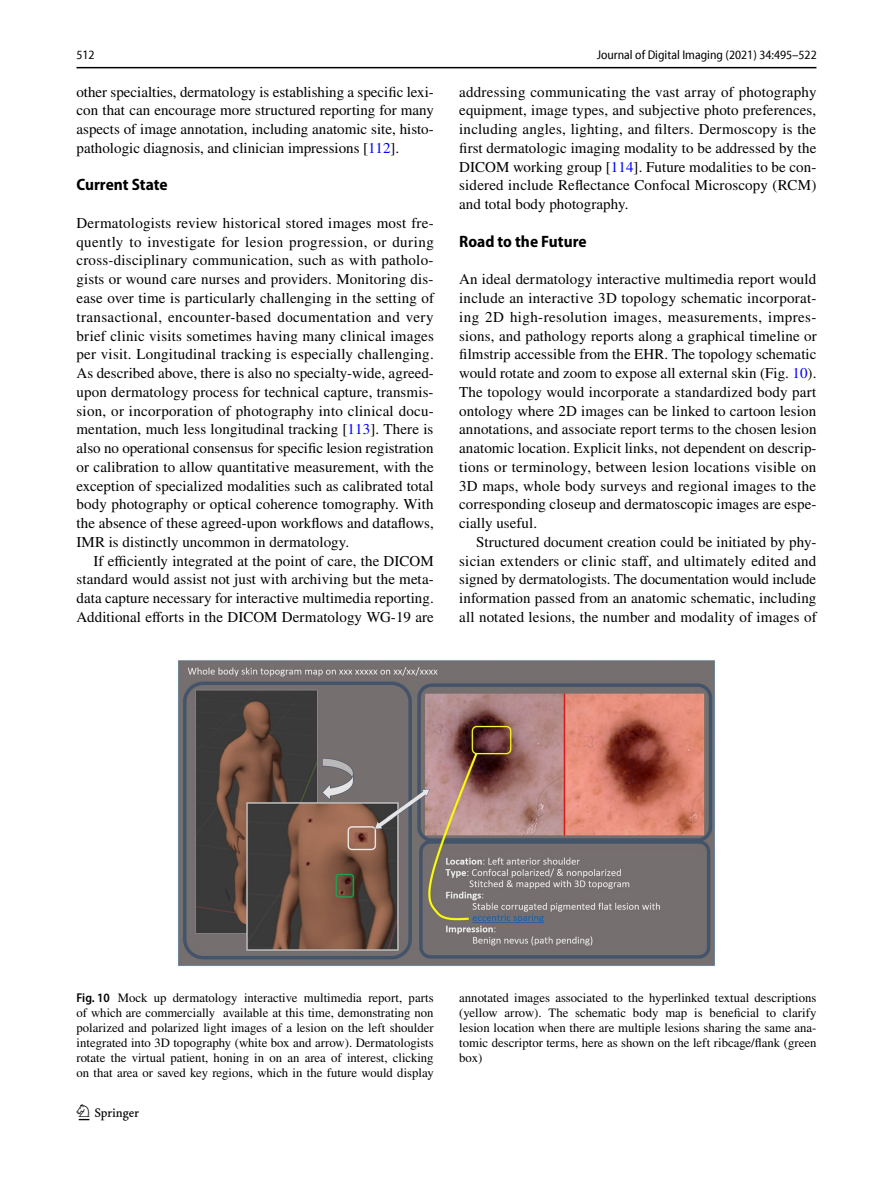
<style>
.page{position:relative;width:893px;height:1187px;background:#fff}
.page>*{position:absolute;margin:0;border:0;box-sizing:border-box;transform-origin:0 0}
.t1{font:22.5px "Springnew Regular 2";color:#000}
.t2{font:700 semi-condensed 16.5px "Myriad Pro";color:#000}
.t3{font:15px/18.8px "STIX";letter-spacing:.005em;color:#000;text-align:justify}
.t4{font:12.75px/15px "STIX";color:#000;text-align:justify}
.t5{font:semi-condensed 12.75px "Myriad Pro Unic";color:#000}
.s1{color:#00f}
.s2{font-family:"Myriad Pro";font-weight:600;font-stretch:semi-condensed}
</style>
<div class="page">
<hr style="left:77px;top:67px;width:739px;height:1px;background:#000">
<img style="left:177px;top:659px;width:539px;height:307px">
<p class="t5" style="left:76px;top:50px;width:20px">512</p>
<p class="t5" style="left:597px;top:50px;width:221px">Journal of Digital Imaging (2021) 34:495–522</p>
<p class="t3" style="left:77px;top:83px;width:359px">other specialties, dermatology is establishing a specific lexi&shy;con that can encourage more structured reporting for many aspects of image annotation, including anatomic site, histo&shy;pathologic diagnosis, and clinician impressions [<span class="s1">112</span>].</p>
<p class="t2" style="left:77px;top:176px;width:93px">Current State</p>
<p class="t3" style="left:77px;top:214px;width:359px">Dermatologists review historical stored images most fre&shy;quently to investigate for lesion progression, or during cross-disciplinary communication, such as with patholo&shy;gists or wound care nurses and providers. Monitoring dis&shy;ease over time is particularly challenging in the setting of transactional, encounter-based documentation and very brief clinic visits sometimes having many clinical images per visit. Longitudinal tracking is especially challenging.<br>As described above, there is also no specialty-wide, agreed&shy;upon dermatology process for technical capture, transmis&shy;sion, or incorporation of photography into clinical docu&shy;mentation, much less longitudinal tracking [<span class="s1">113</span>]. There is also no operational consensus for specific lesion registration or calibration to allow quantitative measurement, with the exception of specialized modalities such as calibrated total body photography or optical coherence tomography. With the absence of these agreed-upon workflows and dataflows, IMR is distinctly uncommon in dermatology.</p>
<p class="t3" style="left:77px;top:552px;width:359px;text-indent:17px">If efficiently integrated at the point of care, the DICOM standard would assist not just with archiving but the meta&shy;data capture necessary for interactive multimedia reporting.<br>Additional efforts in the DICOM Dermatology WG-19 are</p>
<p class="t3" style="left:459px;top:83px;width:359px">addressing communicating the vast array of photography equipment, image types, and subjective photo preferences, including angles, lighting, and filters. Dermoscopy is the first dermatologic imaging modality to be addressed by the DICOM working group [<span class="s1">114</span>]. Future modalities to be con&shy;sidered include Reflectance Confocal Microscopy (RCM) and total body photography.</p>
<p class="t2" style="left:459px;top:232px;width:129px">Road to the Future</p>
<p class="t3" style="left:459px;top:271px;width:359px">An ideal dermatology interactive multimedia report would include an interactive 3D topology schematic incorporat&shy;ing 2D high-resolution images, measurements, impres&shy;sions, and pathology reports along a graphical timeline or filmstrip accessible from the EHR. The topology schematic would rotate and zoom to expose all external skin (Fig. <span class="s1">10</span>).<br>The topology would incorporate a standardized body part ontology where 2D images can be linked to cartoon lesion annotations, and associate report terms to the chosen lesion anatomic location. Explicit links, not dependent on descrip&shy;tions or terminology, between lesion locations visible on 3D maps, whole body surveys and regional images to the corresponding closeup and dermatoscopic images are espe&shy;cially useful.</p>
<p class="t3" style="left:459px;top:533px;width:359px;text-indent:17px">Structured document creation could be initiated by phy&shy;sician extenders or clinic staff, and ultimately edited and signed by dermatologists. The documentation would include information passed from an anatomic schematic, including all notated lesions, the number and modality of images of</p>
<p class="t4" style="left:77px;top:991px;width:359px"><span class="s2">Fig. 10</span> Mock up dermatology interactive multimedia report, parts of which are commercially available at this time, demonstrating non polarized and polarized light images of a lesion on the left shoulder integrated into 3D topography (white box and arrow). Dermatologists rotate the virtual patient, honing in on an area of interest, clicking on that area or saved key regions, which in the future would display</p>
<p class="t4" style="left:459px;top:991px;width:359px">annotated images associated to the hyperlinked textual descriptions (yellow arrow). The schematic body map is beneficial to clarify lesion location when there are multiple lesions sharing the same ana&shy;tomic descriptor terms, here as shown on the left ribcage/flank (green box)</p>
<h1 class="t1" style="left:79px;top:1104px;width:62px">1 3</h1>
</div>
